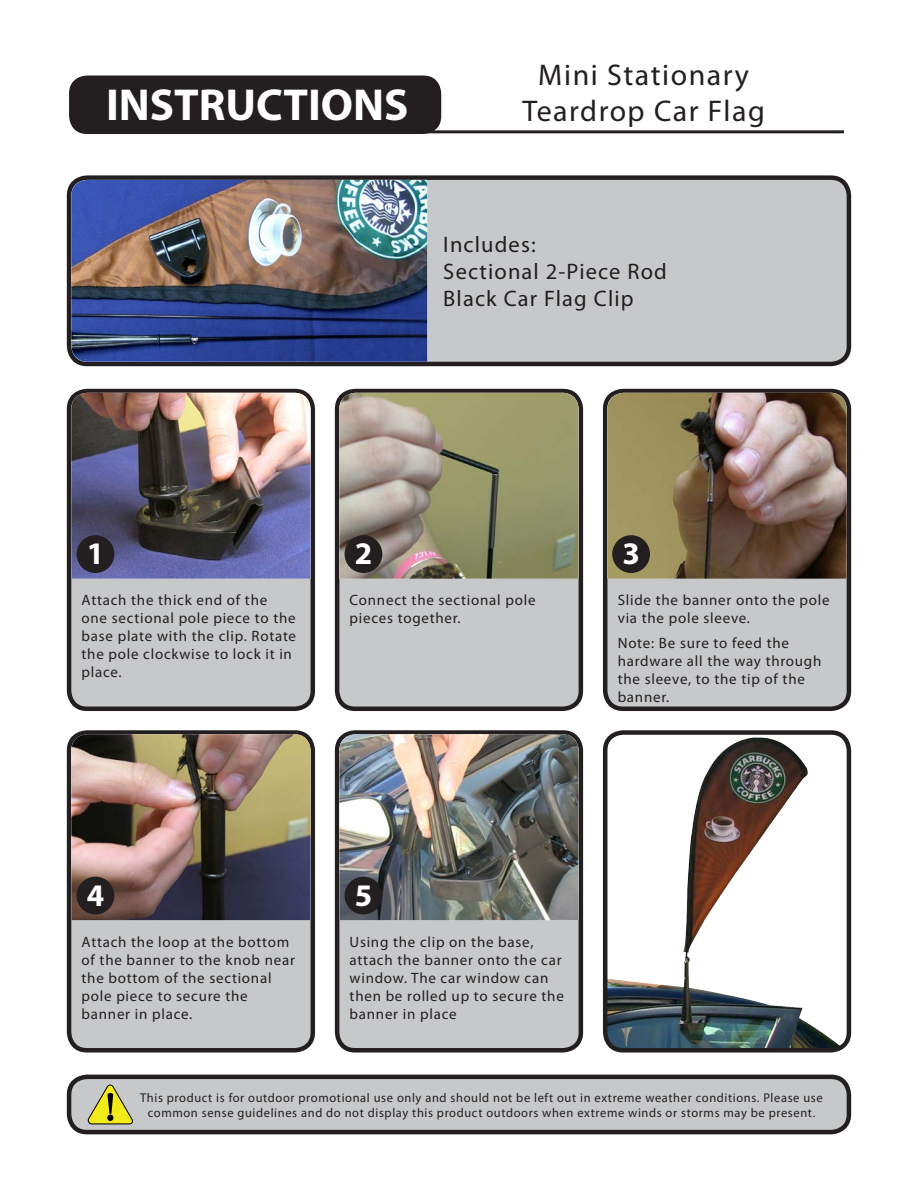
<style>
.page{position:relative;width:918px;height:1188px;background:#fff}
.page>*{position:absolute;margin:0;border:0;box-sizing:border-box;transform-origin:0 0}
.t1{font:700 45px "Myriad Pro";color:#fff}
.t2{font:700 31.5px "Myriad Pro";color:#fff}
.t3{font:30px/36px "Myriad Pro";letter-spacing:.05em;color:#231f20;text-align:center}
.t4{font:22.5px "Myriad Pro";letter-spacing:.05em;color:#231f20}
.t5{font:15px/18px "Myriad Pro";letter-spacing:.05em;color:#231f20}
.t6{font:12.75px/15.3px "Myriad Pro";letter-spacing:.05em;color:#231f20;text-align:center}
</style>
<div class="page">
<div style="left:69px;top:178px;width:780px;height:186px;background:#c7c8ca;border-radius:18px"></div>
<div style="left:69px;top:76px;width:372px;height:58px;background:#231f20;border-radius:18px"></div>
<div style="left:67px;top:175px;width:784px;height:191px;border:4px solid #231f20;border-radius:18px"></div>
<hr style="left:417px;top:130px;width:427px;height:3px;background:#231f20">
<div style="left:69px;top:391px;width:244px;height:318px;background:#c7c8ca;border-radius:18px"></div>
<div style="left:67px;top:389px;width:248px;height:322px;border:4px solid #231f20;border-radius:18px"></div>
<img style="left:71px;top:393px;width:240px;height:186px">
<div style="left:77px;top:535px;width:37px;height:38px;background:#231f20;border-radius:50%"></div>
<div style="left:337px;top:391px;width:244px;height:318px;background:#c7c8ca;border-radius:18px"></div>
<div style="left:335px;top:389px;width:248px;height:322px;border:4px solid #231f20;border-radius:18px"></div>
<div style="left:605px;top:391px;width:244px;height:318px;background:#c7c8ca;border-radius:18px"></div>
<div style="left:603px;top:389px;width:248px;height:322px;border:4px solid #231f20;border-radius:18px"></div>
<img style="left:339px;top:393px;width:240px;height:186px">
<img style="left:607px;top:393px;width:240px;height:186px">
<div style="left:345px;top:535px;width:37px;height:38px;background:#231f20;border-radius:50%"></div>
<div style="left:612px;top:535px;width:38px;height:38px;background:#231f20;border-radius:50%"></div>
<div style="left:69px;top:733px;width:244px;height:317px;background:#c7c8ca;border-radius:18px"></div>
<div style="left:67px;top:730px;width:248px;height:323px;border:4px solid #231f20;border-radius:18px"></div>
<img style="left:71px;top:734px;width:240px;height:186px">
<div style="left:77px;top:877px;width:37px;height:37px;background:#231f20;border-radius:50%"></div>
<div style="left:337px;top:733px;width:244px;height:317px;background:#c7c8ca;border-radius:18px"></div>
<div style="left:335px;top:730px;width:248px;height:323px;border:4px solid #231f20;border-radius:18px"></div>
<img style="left:608px;top:735px;width:238px;height:313px">
<div style="left:603px;top:730px;width:248px;height:323px;border:4px solid #231f20;border-radius:18px"></div>
<img style="left:339px;top:734px;width:240px;height:186px">
<div style="left:345px;top:877px;width:37px;height:37px;background:#231f20;border-radius:50%"></div>
<img style="left:71px;top:180px;width:356px;height:182px">
<div style="left:69px;top:1077px;width:780px;height:55px;background:#c7c8ca;border-radius:18px"></div>
<div style="left:67px;top:1075px;width:784px;height:59px;border:4px solid #231f20;border-radius:18px"></div>
<svg style="left:88px;top:1085px;width:45px;height:39px"></svg>
<p class="t1" style="left:106px;top:76px;width:304px">INSTRUCTIONS</p>
<p class="t3" style="left:522px;top:57px;width:244px">Mini Stationary<br>Teardrop Car Flag</p>
<p class="t4" style="left:443px;top:231px;width:94px">Includes:</p>
<p class="t4" style="left:443px;top:258px;width:225px">Sectional 2-Piece Rod</p>
<p class="t4" style="left:443px;top:285px;width:192px">Black Car Flag Clip</p>
<p class="t2" style="left:355px;top:533px;width:19px">2</p>
<p class="t2" style="left:622px;top:533px;width:19px">3</p>
<p class="t2" style="left:87px;top:533px;width:19px">1</p>
<p class="t5" style="left:82px;top:591px;width:216px">Attach the thick end of the one sectional pole piece to the base plate with the clip. Rotate the pole clockwise to lock it in place.</p>
<p class="t5" style="left:350px;top:591px;width:187px">Connect the sectional pole pieces together.</p>
<p class="t5" style="left:618px;top:591px;width:213px">Slide the banner onto the pole via the pole sleeve.</p>
<p class="t5" style="left:618px;top:634px;width:205px">Note: Be sure to feed the hardware all the way through the sleeve, to the tip of the banner.</p>
<p class="t2" style="left:87px;top:875px;width:19px">4</p>
<p class="t5" style="left:82px;top:932px;width:215px">Attach the loop at the bottom of the banner to the knob near the bottom of the sectional pole piece to secure the banner in place.</p>
<p class="t5" style="left:350px;top:932px;width:216px">Using the clip on the base, attach the banner onto the car window. The car window can then be rolled up to secure the banner in place</p>
<p class="t2" style="left:355px;top:875px;width:19px">5</p>
<p class="t6" style="left:140px;top:1089px;width:684px">This product is for outdoor promotional use only and should not be left out in extreme weather conditions. Please use common sense guidelines and do not display this product outdoors when extreme winds or storms may be present.</p>
</div>
